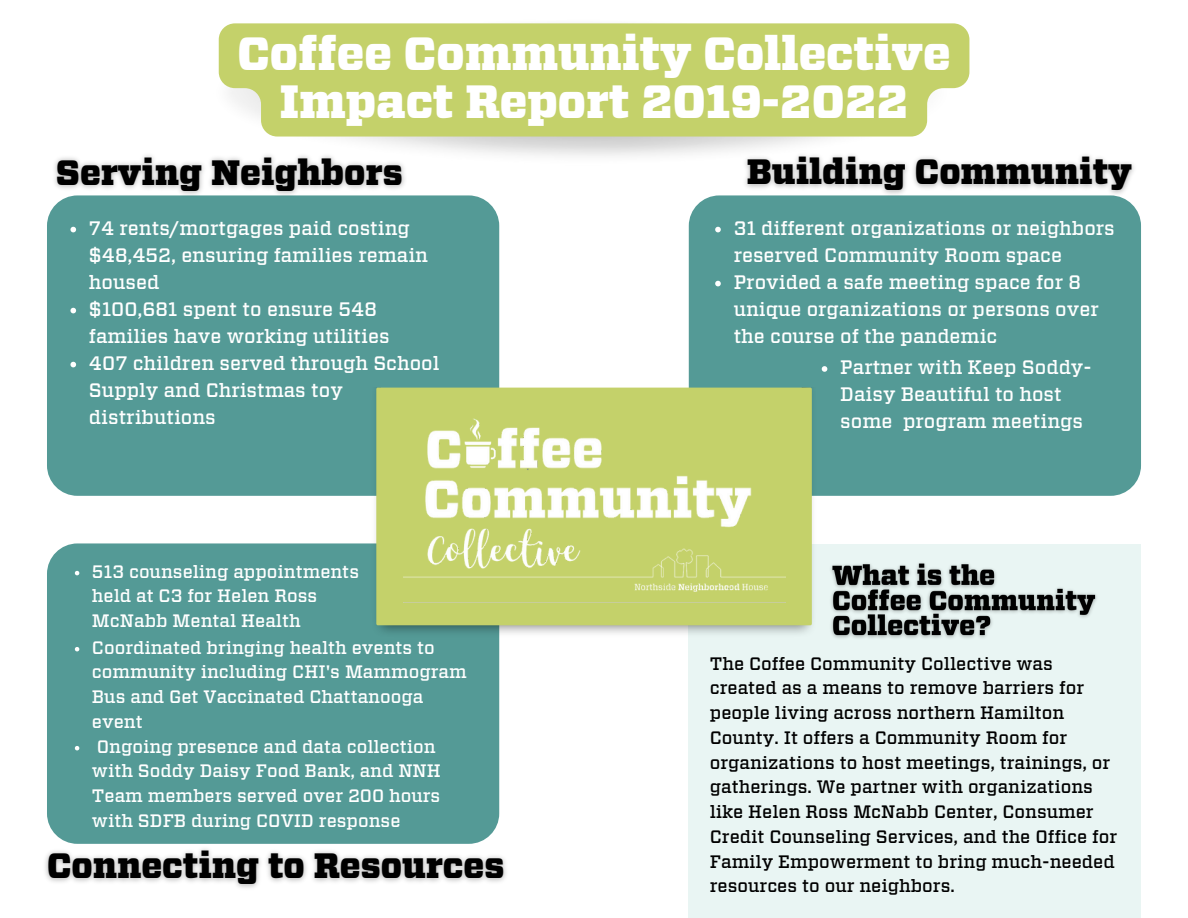
<style>
.page{position:relative;width:1188px;height:918px;background:#fff}
.page>*{position:absolute;margin:0;border:0;box-sizing:border-box;transform-origin:0 0}
.t1{font:900 46.65px/48.3px "Vitesse";color:#fff;text-align:center}
.t2{font:900 35.25px "Vitesse";color:#000}
.t3{font:900 35.1px "Vitesse";color:#000}
.t4{font:500 19.5px/27px "Vitesse";color:#fff}
.t5{font:500 18px/24.8px "Vitesse";color:#000}
.t6{font:500 18px/24.8px "Vitesse";color:#fff}
</style>
<div class="page">
<div style="left:689px;top:195px;width:452px;height:301px;background:#549a96;border-radius:30px"></div>
<div style="left:47px;top:195px;width:452px;height:301px;background:#549a96;border-radius:30px"></div>
<div style="left:47px;top:543px;width:452px;height:301px;background:#549a96;border-radius:30px"></div>
<div style="left:689px;top:544px;width:452px;height:374px;background:#e9f5f3"></div>
<img style="left:831px;top:563px;width:266px;height:75px">
<img style="left:371px;top:495px;width:446px;height:142px">
<div style="left:376px;top:388px;width:436px;height:237px;background:#c4d16a"></div>
<img style="left:403px;top:411px;width:382px;height:191px">
<img style="left:737px;top:149px;width:397px;height:52px">
<img style="left:45px;top:841px;width:461px;height:47px">
<img style="left:54px;top:148px;width:359px;height:55px">
<div style="left:219px;top:23px;width:750px;height:114px;background:#c4d16a"></div>
<svg style="left:70px;top:227px;width:6px;height:5px"></svg>
<svg style="left:70px;top:308px;width:6px;height:5px"></svg>
<svg style="left:70px;top:362px;width:6px;height:5px"></svg>
<svg style="left:715px;top:227px;width:6px;height:5px"></svg>
<svg style="left:715px;top:281px;width:6px;height:5px"></svg>
<svg style="left:822px;top:366px;width:5px;height:6px"></svg>
<svg style="left:75px;top:647px;width:4px;height:4px"></svg>
<svg style="left:75px;top:746px;width:4px;height:4px"></svg>
<svg style="left:75px;top:571px;width:4px;height:4px"></svg>
<h1 class="t1" style="left:237px;top:32px;width:715px">Coffee Community Collective<br>Impact Report 2019-2022</h1>
<h2 class="t2" style="left:56px;top:156px;width:348px">Serving Neighbors</h2>
<h3 class="t3" style="left:747px;top:156px;width:387px">Building Community</h3>
<p class="t4" style="left:89px;top:215px;width:352px">74 rents/mortgages paid costing $48,452, ensuring families remain housed<br>$100,681 spent to ensure 548 families have working utilities<br>407 children served through School<br>Supply and Christmas toy distributions</p>
<p class="t4" style="left:734px;top:215px;width:383px">31 different organizations or neighbors reserved Community Room space Provided a safe meeting space for 8 unique organizations or persons over the course of the pandemic</p>
<p class="t4" style="left:840px;top:355px;width:253px">Partner with Keep Soddy-<br>Daisy Beautiful to host some program meetings</p>
<p class="t6" style="left:92px;top:560px;width:269px">513 counseling appointments held at C3 for Helen Ross<br>McNabb Mental Health</p>
<p class="t6" style="left:92px;top:636px;width:376px">Coordinated bringing health events to community including CHI's Mammogram<br>Bus and Get Vaccinated Chattanooga event<br>Ongoing presence and data collection with Soddy Daisy Food Bank, and NNH<br>Team members served over 200 hours with SDFB during COVID response</p>
<h2 class="t2" style="left:47px;top:849px;width:459px">Connecting to Resources</h2>
<p class="t5" style="left:710px;top:652px;width:409px">The Coffee Community Collective was created as a means to remove barriers for people living across northern Hamilton County. It offers a Community Room for organizations to host meetings, trainings, or gatherings. We partner with organizations like Helen Ross McNabb Center, Consumer Credit Counseling Services, and the Office for Family Empowerment to bring much-needed resources to our neighbors.</p>
</div>
